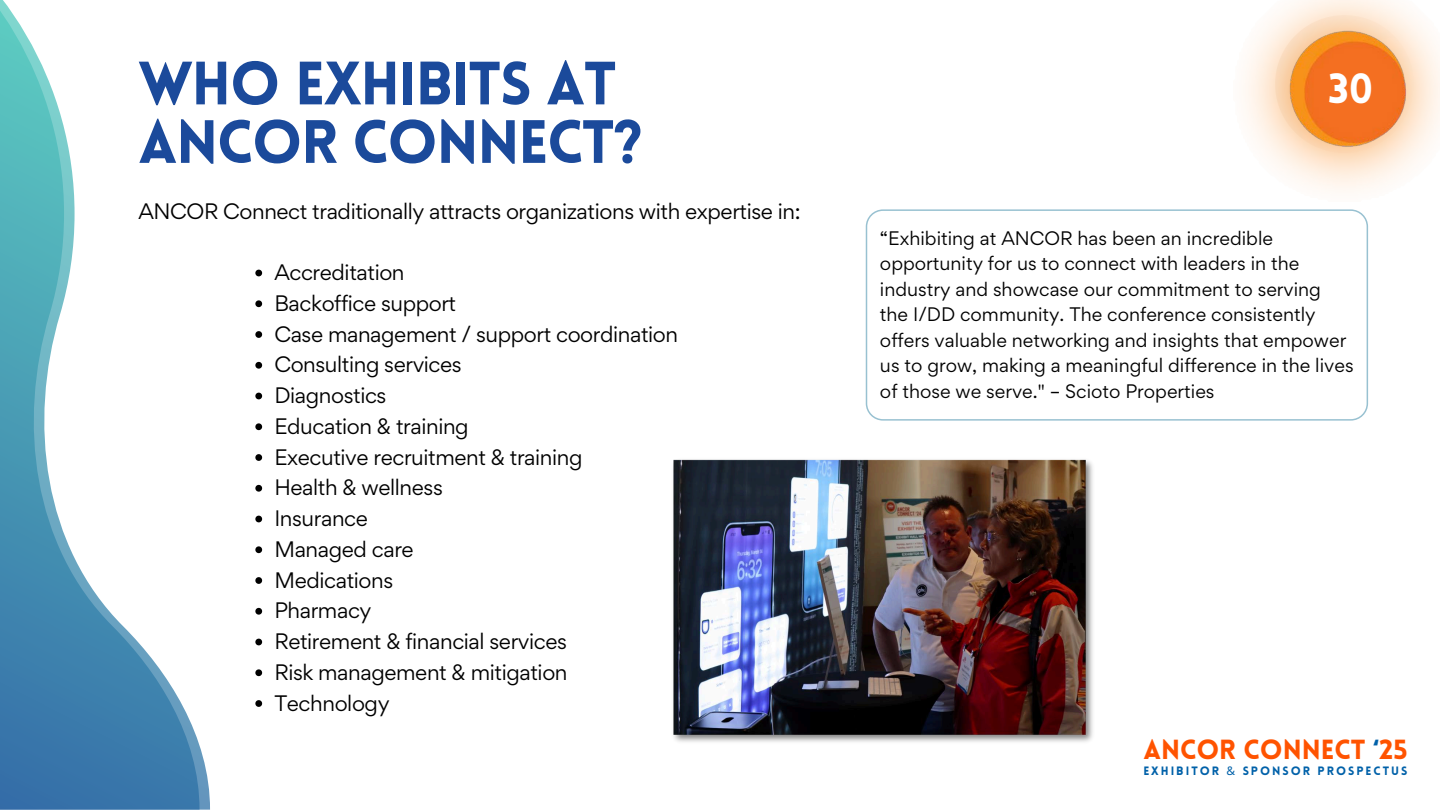
<style>
.page{position:relative;width:1440px;height:810px;background:#fff}
.page>*{position:absolute;margin:0;border:0;box-sizing:border-box;transform-origin:0 0}
.t1{font:900 59.7px/58.5px "Lovelo";letter-spacing:-.02em;color:#1b4a9b}
.t2{font:900 41.2px "Lovelo";color:#fff}
.t3{font:900 27.1px "Lovelo";color:#ff5300}
.t4{font:20px "Gordita";letter-spacing:-.02em;color:#000}
.t5{font:17.5px/25.5px "Gordita";color:#000}
.t6{font:900 11.9px "Lovelo";letter-spacing:.17em;color:#0061a9}
.s1{color:#0061a9}
.s2{font-family:"Noto Sans";font-weight:400}
</style>
<div class="page">
<img style="left:1276px;top:16px;width:137px;height:137px">
<svg style="left:0;top:0;width:210px;height:810px"></svg>
<img style="left:1285px;top:19px;width:132px;height:137px">
<svg style="left:255px;top:270px;width:7px;height:6px"></svg>
<svg style="left:255px;top:300px;width:7px;height:7px"></svg>
<svg style="left:255px;top:331px;width:7px;height:7px"></svg>
<svg style="left:255px;top:362px;width:7px;height:7px"></svg>
<svg style="left:255px;top:393px;width:7px;height:6px"></svg>
<svg style="left:255px;top:423px;width:7px;height:7px"></svg>
<svg style="left:255px;top:454px;width:7px;height:7px"></svg>
<svg style="left:255px;top:485px;width:7px;height:7px"></svg>
<svg style="left:255px;top:516px;width:7px;height:6px"></svg>
<svg style="left:255px;top:546px;width:7px;height:7px"></svg>
<svg style="left:255px;top:577px;width:7px;height:7px"></svg>
<svg style="left:255px;top:608px;width:7px;height:7px"></svg>
<svg style="left:255px;top:639px;width:7px;height:6px"></svg>
<svg style="left:255px;top:669px;width:7px;height:7px"></svg>
<svg style="left:255px;top:700px;width:7px;height:7px"></svg>
<img style="left:673px;top:459px;width:420px;height:283px">
<svg style="left:866px;top:209px;width:502px;height:212px"></svg>
<p class="t1" style="left:138px;top:60px;width:505px">WHO EXHIBITS AT<br>ANCOR CONNECT?</p>
<p class="t4" style="left:138px;top:197px;width:664px">ANCOR Connect traditionally attracts organizations with expertise in:</p>
<p class="t4" style="left:274px;top:259px;width:132px">Accreditation</p>
<p class="t4" style="left:274px;top:290px;width:183px">Backoffice support</p>
<h1 class="t4" style="left:274px;top:320px;width:405px">Case management / support coordination</h1>
<h3 class="t4" style="left:274px;top:351px;width:189px">Consulting services</h3>
<p class="t4" style="left:274px;top:382px;width:114px">Diagnostics</p>
<p class="t4" style="left:274px;top:413px;width:196px">Education &amp; training</p>
<p class="t4" style="left:274px;top:443px;width:310px">Executive recruitment &amp; training</p>
<p class="t4" style="left:274px;top:474px;width:170px">Health &amp; wellness</p>
<p class="t4" style="left:274px;top:505px;width:95px">Insurance</p>
<p class="t4" style="left:274px;top:536px;width:141px">Managed care</p>
<p class="t4" style="left:274px;top:566px;width:120px">Medications</p>
<p class="t4" style="left:274px;top:597px;width:99px">Pharmacy</p>
<p class="t4" style="left:274px;top:628px;width:294px">Retirement &amp; financial services</p>
<p class="t4" style="left:274px;top:659px;width:295px">Risk management &amp; mitigation</p>
<p class="t4" style="left:274px;top:689px;width:117px">Technology</p>
<p class="t2" style="left:1328px;top:72px;width:47px">30</p>
<p class="t5" style="left:880px;top:225px;width:475px">“Exhibiting at ANCOR has been an incredible opportunity for us to connect with leaders in the industry and showcase our commitment to serving the I/DD community. The conference consistently offers valuable networking and insights that empower us to grow, making a meaningful difference in the lives of those we serve." – Scioto Properties</p>
<p class="t3" style="left:1143px;top:738px;width:266px">ANCOR CONNECT <span class="s1">‘</span>25</p>
<p class="t6" style="left:1143px;top:766px;width:266px">EXHIBITOR <span class="s2">&amp;</span> SPONSOR PROSPECTUS</p>
</div>
